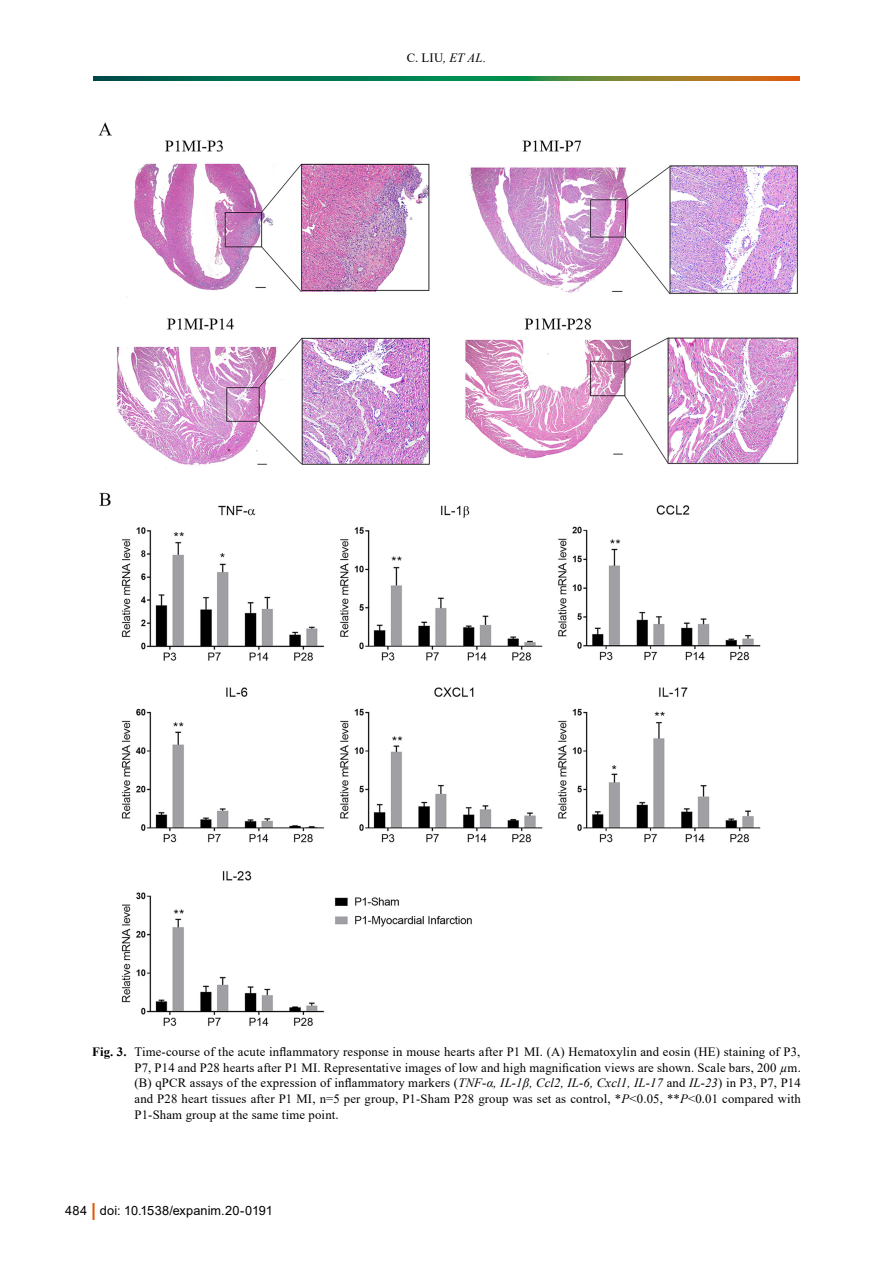
<style>
.page{position:relative;width:893px;height:1263px;background:#fff}
.page>*{position:absolute;margin:0;border:0;box-sizing:border-box;transform-origin:0 0}
.t1{font:12.75px/15.8px "Times New Roman";letter-spacing:.01em;color:#000;text-align:justify}
.t2{font:12.75px "Arial";letter-spacing:.005em;color:#000}
.t3{font:italic 12.75px "Times New Roman";color:#000}
.s1{font-style:normal}
.s2{font-weight:700}
.s3{font-style:italic}
.s4{font-weight:700;font-size:18px;color:#e15400}
</style>
<div class="page">
<svg style="left:94px;top:77px;width:705px;height:4px;background:#377842"></svg>
<img style="left:98px;top:122px;width:701px;height:904px">
<p class="t3" style="left:407px;top:49px;width:81px"><span class="s1">C. LIU</span>, ET AL.</p>
<p class="t1" style="left:134px;top:1043px;width:668px;text-indent:-42px"><span class="s2">Fig. 3.</span> Time‐course of the acute inflammatory response in mouse hearts after P1 MI. (A) Hematoxylin and eosin (HE) staining of P3, P7, P14 and P28 hearts after P1 MI. Representative images of low and high magnification views are shown. Scale bars, 200 <span class="s3">µ</span>m. (B) qPCR assays of the expression of inflammatory markers (<span class="s3">TNF-α, IL-1β, Ccl2, IL-6, Cxcl1, IL-17</span> and <span class="s3">IL-23</span>) in P3, P7, P14 and P28 heart tissues after P1 MI, n=5 per group, P1-Sham P28 group was set as control, *<span class="s3">P</span>&lt;0.05, **<span class="s3">P</span>&lt;0.01 compared with P1-Sham group at the same time point.</p>
<p class="t2" style="left:65px;top:1202px;width:209px">484 <span class="s4">|</span> doi: 10.1538/expanim.20-0191</p>
</div>
